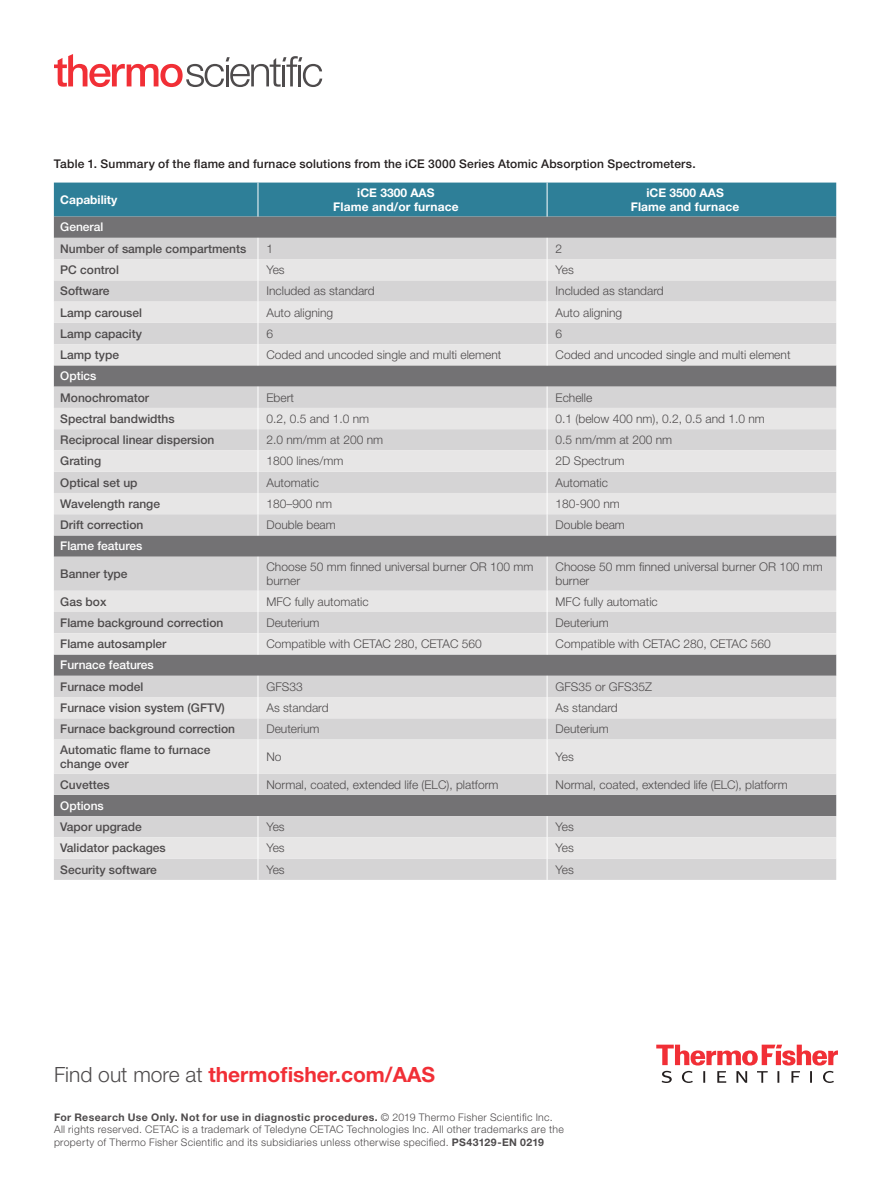
<style>
.page{position:relative;width:891px;height:1188px;background:#fff}
.page>*{position:absolute;margin:0;border:0;box-sizing:border-box;transform-origin:0 0}
.t1{font:700 21px "Helvetica Neue LT Std";color:#f12f36}
.t2{font:300 12px/14.4px "Helvetica Neue LT Std";color:#4e4b4c}
.t3{font:500 12px/14.4px "Helvetica Neue LT Std";color:#4e4b4c}
.t4{font:500 12px "Helvetica Neue LT Std";letter-spacing:.015em;color:#241f1f}
.t5{font:700 12px/14.4px "Helvetica Neue LT Std";letter-spacing:.01em;color:#fff;text-align:center}
.t6{font:500 12px "Helvetica Neue LT Std";color:#fff}
.t7{font:300 10.5px/12.6px "Helvetica Neue LT Std";letter-spacing:.03em;color:#4e4b4c}
.s1{font-weight:300;color:#4e4b4c}
.s2{font-weight:700}
</style>
<div class="page">
<svg style="left:656px;top:1045px;width:182px;height:38px"></svg>
<svg style="left:54px;top:54px;width:268px;height:33px"></svg>
<div style="left:54px;top:183px;width:782px;height:34px;background:#2e7f98"></div>
<div style="left:54px;top:217px;width:782px;height:21px;background:#737274"></div>
<div style="left:54px;top:238px;width:782px;height:642px;background:#d5d4d5"></div>
<svg style="left:54px;top:259px;width:782px;height:600px;background:#cfcece"></svg>
<hr style="left:258px;top:557px;width:1px;height:34px;background:#fff">
<svg style="left:258px;top:676px;width:1px;height:64px"></svg>
<svg style="left:258px;top:816px;width:1px;height:64px"></svg>
<hr style="left:258px;top:183px;width:1px;height:34px;background:#fff">
<svg style="left:258px;top:238px;width:1px;height:127px"></svg>
<svg style="left:258px;top:387px;width:1px;height:148px"></svg>
<svg style="left:258px;top:591px;width:1px;height:64px"></svg>
<hr style="left:258px;top:740px;width:1px;height:34px;background:#fff">
<svg style="left:258px;top:774px;width:1px;height:21px"></svg>
<hr style="left:547px;top:183px;width:1px;height:34px;background:#fff">
<svg style="left:547px;top:238px;width:1px;height:127px"></svg>
<svg style="left:547px;top:387px;width:1px;height:148px"></svg>
<hr style="left:547px;top:557px;width:1px;height:34px;background:#fff">
<svg style="left:547px;top:591px;width:1px;height:64px"></svg>
<svg style="left:547px;top:676px;width:1px;height:64px"></svg>
<hr style="left:547px;top:740px;width:1px;height:34px;background:#fff">
<svg style="left:547px;top:774px;width:1px;height:21px"></svg>
<svg style="left:547px;top:816px;width:1px;height:64px"></svg>
<p class="t4" style="left:54px;top:156px;width:643px">Table 1. Summary of the flame and furnace solutions from the iCE 3000 Series Atomic Absorption Spectrometers.</p>
<p class="t5" style="left:60px;top:192px;width:59px">Capability</p>
<p class="t5" style="left:333px;top:185px;width:127px">iCE 3300 AAS<br>Flame and/or furnace</p>
<p class="t5" style="left:631px;top:185px;width:110px">iCE 3500 AAS<br>Flame and furnace</p>
<p class="t6" style="left:60px;top:220px;width:45px">General</p>
<p class="t3" style="left:60px;top:241px;width:188px">Number of sample compartments</p>
<p class="t2" style="left:266px;top:241px;width:8px">1</p>
<p class="t2" style="left:556px;top:241px;width:8px">2</p>
<p class="t3" style="left:60px;top:262px;width:60px">PC control</p>
<p class="t2" style="left:266px;top:262px;width:20px">Yes</p>
<p class="t2" style="left:556px;top:262px;width:20px">Yes</p>
<p class="t3" style="left:60px;top:284px;width:51px">Software</p>
<p class="t2" style="left:266px;top:284px;width:110px">Included as standard</p>
<p class="t2" style="left:556px;top:284px;width:110px">Included as standard</p>
<p class="t3" style="left:60px;top:305px;width:83px">Lamp carousel</p>
<p class="t2" style="left:266px;top:305px;width:68px">Auto aligning</p>
<p class="t2" style="left:556px;top:305px;width:68px">Auto aligning</p>
<p class="t3" style="left:60px;top:326px;width:83px">Lamp capacity</p>
<p class="t2" style="left:266px;top:326px;width:8px">6</p>
<p class="t2" style="left:556px;top:326px;width:8px">6</p>
<p class="t3" style="left:60px;top:347px;width:60px">Lamp type</p>
<p class="t2" style="left:266px;top:347px;width:236px">Coded and uncoded single and multi element</p>
<p class="t2" style="left:556px;top:347px;width:236px">Coded and uncoded single and multi element</p>
<p class="t6" style="left:60px;top:369px;width:38px">Optics</p>
<p class="t3" style="left:60px;top:390px;width:90px">Monochromator</p>
<p class="t2" style="left:266px;top:390px;width:29px">Ebert</p>
<p class="t2" style="left:556px;top:390px;width:38px">Echelle</p>
<p class="t3" style="left:60px;top:411px;width:116px">Spectral bandwidths</p>
<p class="t2" style="left:266px;top:411px;width:104px">0.2, 0.5 and 1.0 nm</p>
<p class="t2" style="left:556px;top:411px;width:211px">0.1 (below 400 nm), 0.2, 0.5 and 1.0 nm</p>
<p class="t3" style="left:60px;top:433px;width:156px">Reciprocal linear dispersion</p>
<p class="t2" style="left:266px;top:432px;width:118px">2.0 nm/mm at 200 nm</p>
<p class="t2" style="left:556px;top:432px;width:118px">0.5 nm/mm at 200 nm</p>
<p class="t3" style="left:60px;top:454px;width:42px">Grating</p>
<p class="t2" style="left:266px;top:454px;width:78px">1800 lines/mm</p>
<p class="t2" style="left:556px;top:454px;width:70px">2D Spectrum</p>
<p class="t3" style="left:60px;top:475px;width:79px">Optical set up</p>
<p class="t2" style="left:266px;top:475px;width:54px">Automatic</p>
<p class="t2" style="left:556px;top:475px;width:54px">Automatic</p>
<p class="t3" style="left:60px;top:496px;width:101px">Wavelength range</p>
<p class="t2" style="left:266px;top:496px;width:67px">180–900 nm</p>
<p class="t2" style="left:556px;top:496px;width:66px">180-900 nm</p>
<p class="t3" style="left:60px;top:518px;width:85px">Drift correction</p>
<p class="t2" style="left:266px;top:517px;width:71px">Double beam</p>
<p class="t2" style="left:556px;top:517px;width:71px">Double beam</p>
<p class="t6" style="left:60px;top:539px;width:84px">Flame features</p>
<p class="t3" style="left:60px;top:566px;width:69px">Banner type</p>
<p class="t2" style="left:266px;top:559px;width:269px">Choose 50 mm finned universal burner OR 100 mm burner</p>
<p class="t2" style="left:556px;top:559px;width:269px">Choose 50 mm finned universal burner OR 100 mm burner</p>
<p class="t3" style="left:60px;top:594px;width:48px">Gas box</p>
<p class="t2" style="left:266px;top:594px;width:104px">MFC fully automatic</p>
<p class="t2" style="left:556px;top:594px;width:104px">MFC fully automatic</p>
<p class="t3" style="left:60px;top:615px;width:165px">Flame background correction</p>
<p class="t2" style="left:266px;top:615px;width:55px">Deuterium</p>
<p class="t2" style="left:556px;top:615px;width:55px">Deuterium</p>
<p class="t3" style="left:60px;top:637px;width:108px">Flame autosampler</p>
<p class="t2" style="left:266px;top:636px;width:217px">Compatible with CETAC 280, CETAC 560</p>
<p class="t2" style="left:556px;top:636px;width:217px">Compatible with CETAC 280, CETAC 560</p>
<p class="t6" style="left:60px;top:658px;width:95px">Furnace features</p>
<p class="t3" style="left:60px;top:679px;width:85px">Furnace model</p>
<p class="t2" style="left:266px;top:679px;width:38px">GFS33</p>
<p class="t2" style="left:556px;top:679px;width:98px">GFS35 or GFS35Z</p>
<p class="t3" style="left:60px;top:700px;width:166px">Furnace vision system (GFTV)</p>
<p class="t2" style="left:266px;top:700px;width:64px">As standard</p>
<p class="t2" style="left:556px;top:700px;width:64px">As standard</p>
<p class="t3" style="left:60px;top:722px;width:176px">Furnace background correction</p>
<p class="t2" style="left:266px;top:722px;width:55px">Deuterium</p>
<p class="t2" style="left:556px;top:722px;width:55px">Deuterium</p>
<p class="t3" style="left:60px;top:742px;width:152px">Automatic flame to furnace change over</p>
<p class="t2" style="left:266px;top:749px;width:17px">No</p>
<p class="t2" style="left:556px;top:749px;width:20px">Yes</p>
<p class="t3" style="left:60px;top:777px;width:51px">Cuvettes</p>
<p class="t2" style="left:266px;top:777px;width:234px">Normal, coated, extended life (ELC), platform</p>
<p class="t2" style="left:556px;top:777px;width:234px">Normal, coated, extended life (ELC), platform</p>
<p class="t6" style="left:60px;top:798px;width:45px">Options</p>
<p class="t3" style="left:60px;top:819px;width:83px">Vapor upgrade</p>
<p class="t2" style="left:266px;top:819px;width:20px">Yes</p>
<p class="t2" style="left:556px;top:819px;width:20px">Yes</p>
<p class="t3" style="left:60px;top:841px;width:107px">Validator packages</p>
<p class="t2" style="left:266px;top:841px;width:20px">Yes</p>
<p class="t2" style="left:556px;top:841px;width:20px">Yes</p>
<p class="t3" style="left:60px;top:862px;width:98px">Security software</p>
<p class="t2" style="left:266px;top:862px;width:20px">Yes</p>
<p class="t2" style="left:556px;top:862px;width:20px">Yes</p>
<h1 class="t1" style="left:54px;top:1062px;width:383px"><span class="s1">Find out more at</span> thermofisher.com/AAS</h1>
<p class="t7" style="left:54px;top:1111px;width:511px"><span class="s2">For Research Use Only. Not for use in diagnostic procedures.</span> © 2019 Thermo Fisher Scientific Inc.<br>All rights reserved. CETAC is a trademark of Teledyne CETAC Technologies Inc. All other trademarks are the property of Thermo Fisher Scientific and its subsidiaries unless otherwise specified. <span class="s2">PS43129-EN 0219</span></p>
</div>
